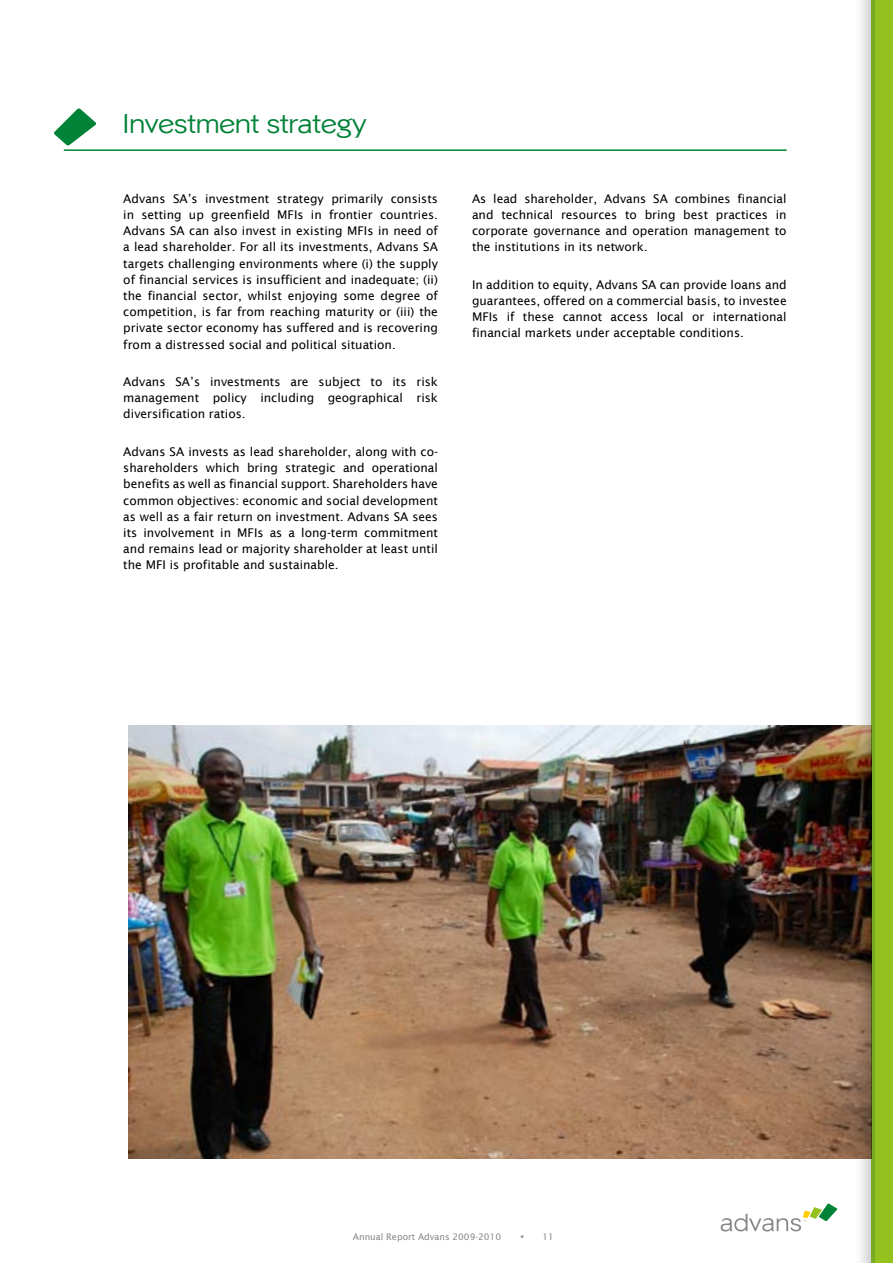
<style>
.page{position:relative;width:893px;height:1263px;background:#fff}
.page>*{position:absolute;margin:0;border:0;box-sizing:border-box;transform-origin:0 0}
.t1{font:27px "Phinster";color:#008237}
.t2{font:12px/16.2px "Lucida Sans";color:#000;text-align:justify}
.t3{font:9px "Lucida Sans";color:#878787}
.s1{font-weight:600;font-size:12px}
</style>
<div class="page">
<div style="left:852px;top:0;width:41px;height:1263px;background:#000;opacity:.25"></div>
<svg style="left:871px;top:0;width:22px;height:1263px;background:#8cb91f"></svg>
<svg style="left:54px;top:108px;width:42px;height:38px"></svg>
<hr style="left:64px;top:149px;width:723px;height:2px;background:#008237">
<svg style="left:721px;top:1203px;width:116px;height:28px"></svg>
<img style="left:129px;top:726px;width:742px;height:432px">
<h1 class="t1" style="left:123px;top:108px;width:245px">Investment strategy</h1>
<p class="t2" style="left:123px;top:190px;width:316px">Advans SA’s investment strategy primarily consists in setting up greenfield MFIs in frontier countries.<br>Advans SA can also invest in existing MFIs in need of a lead shareholder. For all its investments, Advans SA targets challenging environments where (i) the supply of financial services is insufficient and inadequate; (ii) the financial sector, whilst enjoying some degree of competition, is far from reaching maturity or (iii) the private sector economy has suffered and is recovering from a distressed social and political situation.</p>
<p class="t2" style="left:123px;top:374px;width:316px">Advans SA’s investments are subject to its risk management policy including geographical risk diversification ratios.</p>
<p class="t2" style="left:123px;top:443px;width:316px">Advans SA invests as lead shareholder, along with co&shy;shareholders which bring strategic and operational benefits as well as financial support. Shareholders have common objectives: economic and social development as well as a fair return on investment. Advans SA sees its involvement in MFIs as a long-term commitment and remains lead or majority shareholder at least until the MFI is profitable and sustainable.</p>
<p class="t2" style="left:472px;top:190px;width:316px">As lead shareholder, Advans SA combines financial and technical resources to bring best practices in corporate governance and operation management to the institutions in its network.</p>
<p class="t2" style="left:472px;top:276px;width:316px">In addition to equity, Advans SA can provide loans and guarantees, offered on a commercial basis, to investee MFIs if these cannot access local or international financial markets under acceptable conditions.</p>
<p class="t3" style="left:353px;top:1232px;width:150px">Annual Report Advans 2009-2010</p>
<p class="t3" style="left:519px;top:1232px;width:37px"><span class="s1">•</span> 11</p>
</div>
